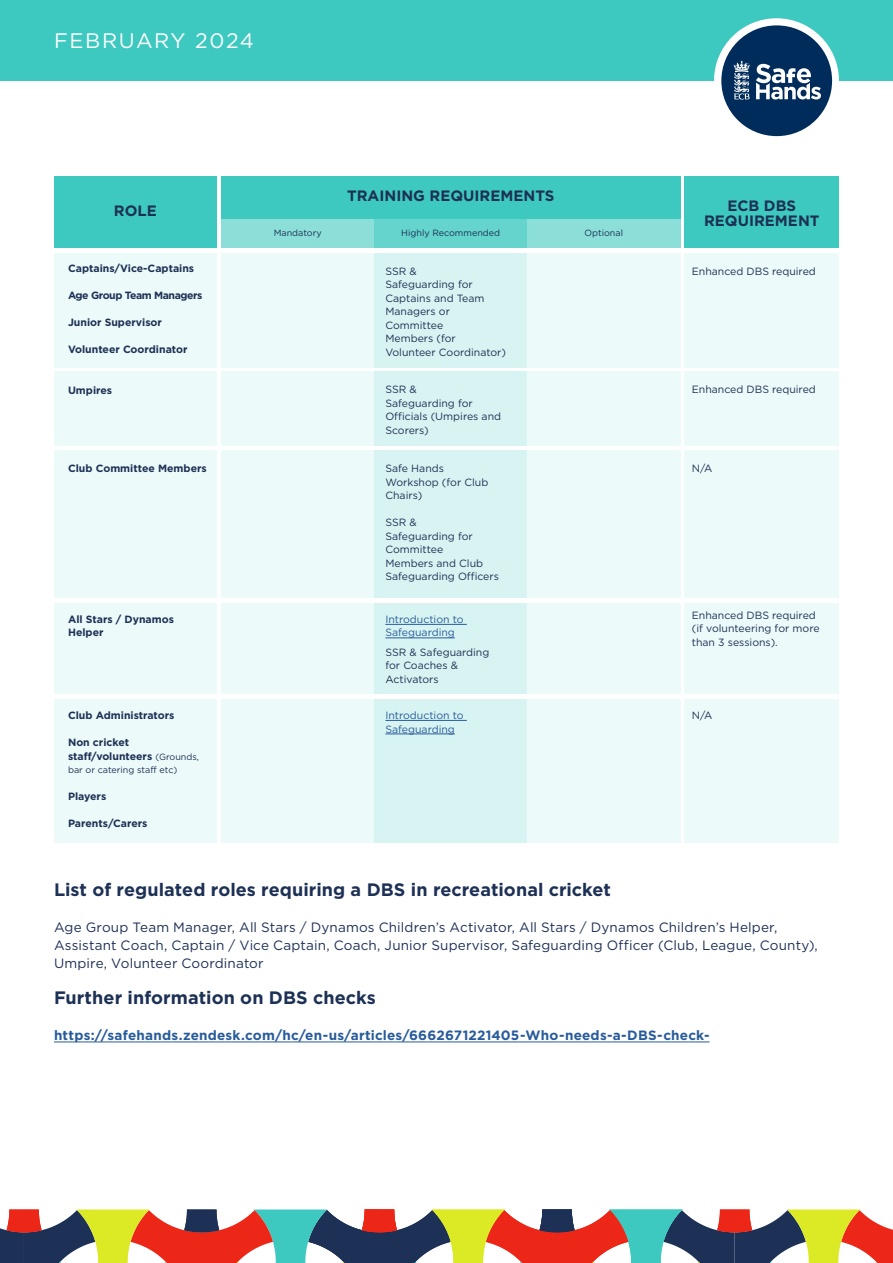
<style>
.page{position:relative;width:893px;height:1263px;background:#fff}
.page>*{position:absolute;margin:0;border:0;box-sizing:border-box;transform-origin:0 0}
.t1{font:21px "Gotham";letter-spacing:.08em;color:#fff}
.t2{font:700 18px "Gotham HTF";color:#1d3055}
.t3{font:700 15px/15px "Gotham HTF";color:#1d3055;text-align:center}
.t4{font:13.5px/18px "Gotham HTF";letter-spacing:.01em;color:#1d3055}
.t5{font:700 13.5px "Gotham HTF";letter-spacing:.015em;color:#275b9b}
.t6{font:10.5px/13.5px "Gotham HTF";color:#1d3055}
.t7{font:700 10.5px/13.5px "Gotham HTF";color:#1d3055}
.t8{font:10.5px/13.5px "Gotham HTF";color:#275b9b}
.t9{font:700 10.5px "Gotham HTF";letter-spacing:-.04em;color:#1d3055}
.t10{font:9px "Gotham HTF";color:#1d3055}
.s1{font-weight:400;font-size:9px}
</style>
<div class="page">
<svg style="left:0;top:1209px;width:893px;height:54px"></svg>
<div style="left:0;top:0;width:893px;height:81px;background:#3dc9bf"></div>
<div style="left:714px;top:18px;width:125px;height:125px;background:#fff;border-radius:50%"></div>
<div style="left:721px;top:25px;width:111px;height:111px;background:#002c5b;border-radius:50%"></div>
<svg style="left:733px;top:61px;width:17px;height:39px"></svg>
<svg style="left:756px;top:64px;width:65px;height:35px"></svg>
<hr style="left:54px;top:1042px;width:655px;height:1px;background:#275b9b">
<div style="left:221px;top:176px;width:459px;height:43px;background:#3dc9bf"></div>
<div style="left:54px;top:176px;width:163px;height:72px;background:#3dc9bf"></div>
<div style="left:685px;top:176px;width:154px;height:72px;background:#3dc9bf"></div>
<div style="left:221px;top:219px;width:153px;height:29px;background:#8bdfd8"></div>
<div style="left:374px;top:219px;width:153px;height:29px;background:#64d4cc"></div>
<div style="left:527px;top:219px;width:153px;height:29px;background:#8bdfd8"></div>
<div style="left:54px;top:253px;width:163px;height:114px;background:#ecfaf9"></div>
<div style="left:685px;top:253px;width:154px;height:114px;background:#ecfaf9"></div>
<div style="left:221px;top:253px;width:153px;height:114px;background:#ecfaf9"></div>
<div style="left:374px;top:253px;width:153px;height:114px;background:#d8f4f2"></div>
<div style="left:527px;top:253px;width:153px;height:114px;background:#ecfaf9"></div>
<div style="left:54px;top:371px;width:163px;height:75px;background:#ecfaf9"></div>
<div style="left:685px;top:371px;width:154px;height:75px;background:#ecfaf9"></div>
<div style="left:221px;top:371px;width:153px;height:75px;background:#ecfaf9"></div>
<div style="left:374px;top:371px;width:153px;height:75px;background:#d8f4f2"></div>
<div style="left:527px;top:371px;width:153px;height:75px;background:#ecfaf9"></div>
<div style="left:54px;top:450px;width:163px;height:148px;background:#ecfaf9"></div>
<div style="left:685px;top:450px;width:154px;height:148px;background:#ecfaf9"></div>
<div style="left:221px;top:450px;width:153px;height:148px;background:#ecfaf9"></div>
<div style="left:374px;top:450px;width:153px;height:148px;background:#d8f4f2"></div>
<div style="left:527px;top:450px;width:153px;height:148px;background:#ecfaf9"></div>
<div style="left:54px;top:603px;width:163px;height:90px;background:#ecfaf9"></div>
<div style="left:685px;top:603px;width:154px;height:90px;background:#ecfaf9"></div>
<div style="left:221px;top:603px;width:153px;height:90px;background:#ecfaf9"></div>
<div style="left:374px;top:603px;width:153px;height:90px;background:#d8f4f2"></div>
<div style="left:527px;top:603px;width:153px;height:90px;background:#ecfaf9"></div>
<hr style="left:385px;top:624px;width:82px;height:1px;background:#275b9b">
<hr style="left:385px;top:638px;width:70px;height:1px;background:#275b9b">
<div style="left:54px;top:699px;width:163px;height:144px;background:#ecfaf9"></div>
<div style="left:685px;top:699px;width:154px;height:144px;background:#ecfaf9"></div>
<div style="left:221px;top:699px;width:153px;height:144px;background:#ecfaf9"></div>
<div style="left:374px;top:699px;width:153px;height:144px;background:#d8f4f2"></div>
<div style="left:527px;top:699px;width:153px;height:144px;background:#ecfaf9"></div>
<hr style="left:385px;top:720px;width:82px;height:1px;background:#275b9b">
<hr style="left:385px;top:734px;width:70px;height:1px;background:#275b9b">
<h1 class="t1" style="left:54px;top:27px;width:201px">FEBRUARY 2024</h1>
<h3 class="t3" style="left:347px;top:188px;width:209px">TRAINING REQUIREMENTS</h3>
<h3 class="t3" style="left:114px;top:202px;width:44px">ROLE</h3>
<h3 class="t3" style="left:704px;top:198px;width:117px">ECB DBS<br>REQUIREMENT</h3>
<p class="t10" style="left:274px;top:227px;width:49px">Mandatory</p>
<p class="t10" style="left:401px;top:227px;width:100px">Highly Recommended</p>
<p class="t10" style="left:584px;top:227px;width:40px">Optional</p>
<p class="t7" style="left:68px;top:261px;width:128px">Captains/Vice-Captains</p>
<p class="t9" style="left:68px;top:289px;width:136px">Age Group Team Managers</p>
<p class="t7" style="left:68px;top:315px;width:95px">Junior Supervisor</p>
<p class="t7" style="left:68px;top:342px;width:121px">Volunteer Coordinator</p>
<p class="t6" style="left:385px;top:264px;width:122px">SSR &amp;<br>Safeguarding for<br>Captains and Team<br>Managers or<br>Committee<br>Members (for<br>Volunteer Coordinator)</p>
<p class="t6" style="left:692px;top:264px;width:126px">Enhanced DBS required</p>
<p class="t7" style="left:68px;top:383px;width:46px">Umpires</p>
<p class="t6" style="left:385px;top:383px;width:117px">SSR &amp;<br>Safeguarding for<br>Officials (Umpires and<br>Scorers)</p>
<p class="t6" style="left:692px;top:383px;width:126px">Enhanced DBS required</p>
<p class="t7" style="left:68px;top:462px;width:140px">Club Committee Members</p>
<p class="t6" style="left:385px;top:462px;width:104px">Safe Hands<br>Workshop (for Club<br>Chairs)</p>
<p class="t6" style="left:385px;top:516px;width:115px">SSR &amp;<br>Safeguarding for<br>Committee<br>Members and Club<br>Safeguarding Officers</p>
<p class="t6" style="left:692px;top:462px;width:22px">N/A</p>
<p class="t7" style="left:68px;top:612px;width:108px">All Stars / Dynamos<br>Helper</p>
<p class="t8" style="left:385px;top:612px;width:80px">Introduction to<br>Safeguarding</p>
<p class="t6" style="left:692px;top:608px;width:129px">Enhanced DBS required (if volunteering for more than 3 sessions).</p>
<p class="t6" style="left:385px;top:645px;width:106px">SSR &amp; Safeguarding for Coaches &amp;<br>Activators</p>
<p class="t7" style="left:68px;top:708px;width:108px">Club Administrators</p>
<p class="t7" style="left:68px;top:735px;width:133px">Non cricket staff/volunteers <span class="s1">(Grounds,</span></p>
<p class="t10" style="left:68px;top:765px;width:111px">bar or catering staff etc)</p>
<p class="t7" style="left:68px;top:789px;width:40px">Players</p>
<p class="t7" style="left:68px;top:816px;width:81px">Parents/Carers</p>
<p class="t8" style="left:385px;top:708px;width:80px">Introduction to</p>
<p class="t6" style="left:692px;top:708px;width:22px">N/A</p>
<p class="t8" style="left:385px;top:722px;width:71px">Safeguarding</p>
<h2 class="t2" style="left:54px;top:879px;width:558px">List of regulated roles requiring a DBS in recreational cricket</h2>
<p class="t4" style="left:54px;top:918px;width:765px">Age Group Team Manager, All Stars / Dynamos Children’s Activator, All Stars / Dynamos Children’s Helper,<br>Assistant Coach, Captain / Vice Captain, Coach, Junior Supervisor, Safeguarding Officer (Club, League, County),<br>Umpire, Volunteer Coordinator</p>
<h2 class="t2" style="left:54px;top:987px;width:323px">Further information on DBS checks</h2>
<p class="t5" style="left:54px;top:1027px;width:657px">https://safehands.zendesk.com/hc/en-us/articles/6662671221405-Who-needs-a-DBS-check-</p>
</div>
